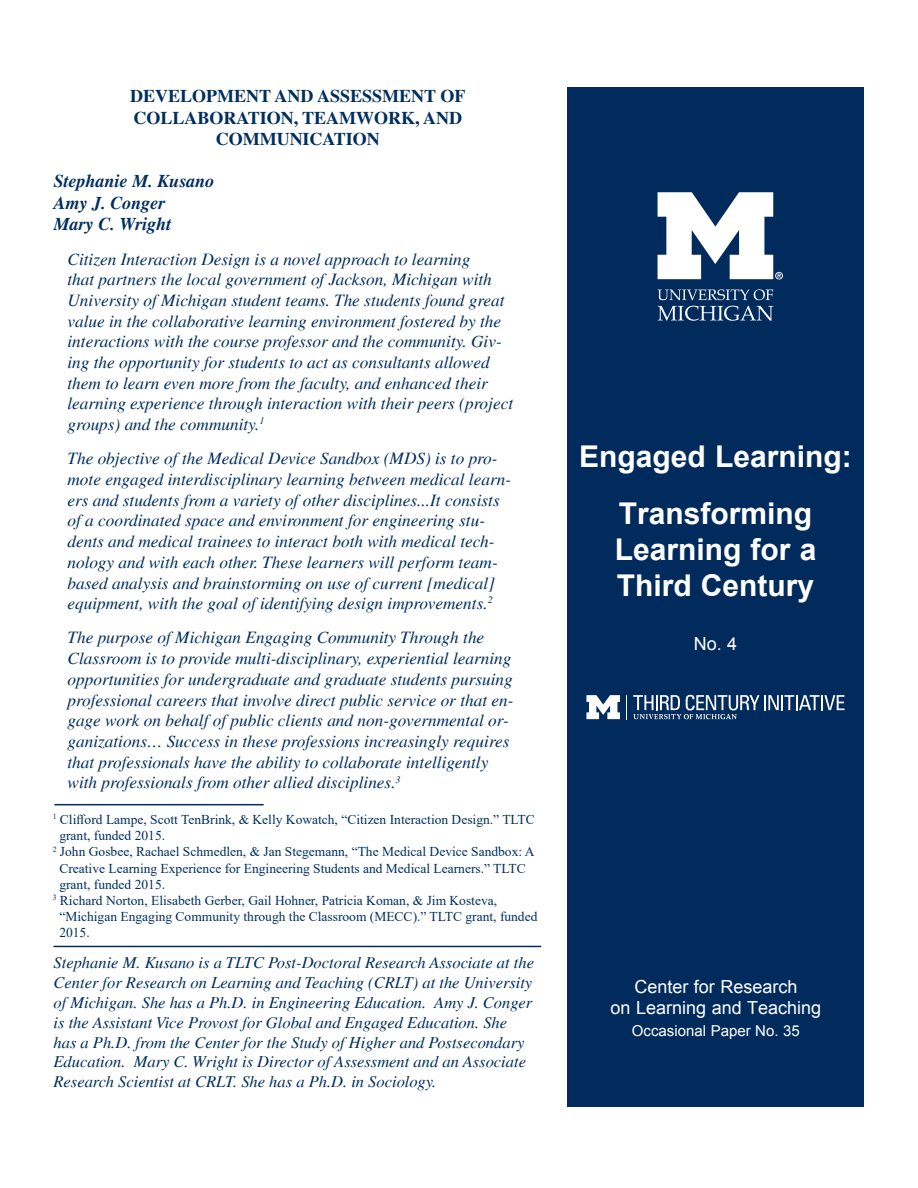
<style>
.page{position:relative;width:918px;height:1188px;background:#fff}
.page>*{position:absolute;margin:0;border:0;box-sizing:border-box;transform-origin:0 0}
.t1{font:700 30px/56.2px "Arial";color:#fff;text-align:center}
.t2{font:700 18px/21.6px "Times";color:#002e5e;text-align:center}
.t3{font:18px/21.6px "Arial";color:#fff;text-align:center}
.t4{font:italic 700 18px/21.6px "Times";color:#002e5e}
.t5{font:italic 17.25px/20.7px "Times";color:#002e5e}
.t6{font:italic 16.5px/19.8px "Times";color:#002e5e}
.t7{font:15px "Arial";color:#fff}
.t8{font:13.5px "Times New Roman";color:#002e5e}
</style>
<div class="page">
<hr style="left:54px;top:946px;width:487px;height:1px;background:#002e5e">
<hr style="left:54px;top:804px;width:210px;height:1px;background:#002e5e">
<div style="left:567px;top:88px;width:297px;height:1019px;background:#002b5c"></div>
<svg style="left:658px;top:289px;width:115px;height:11px"></svg>
<svg style="left:658px;top:306px;width:115px;height:15px"></svg>
<svg style="left:658px;top:192px;width:125px;height:88px"></svg>
<svg style="left:586px;top:695px;width:34px;height:24px"></svg>
<svg style="left:633px;top:695px;width:212px;height:24px"></svg>
<p class="t2" style="left:130px;top:85px;width:337px">DEVELOPMENT AND ASSESSMENT OF<br>COLLABORATION, TEAMWORK, AND<br>COMMUNICATION</p>
<p class="t4" style="left:54px;top:170px;width:162px">Stephanie M. Kusano<br>Amy J. Conger<br>Mary C. Wright</p>
<p class="t5" style="left:68px;top:248px;width:447px">Citizen Interaction Design is a novel approach to learning<br>that partners the local government of Jackson, Michigan with University of Michigan student teams. The students found great value in the collaborative learning environment fostered by the interactions with the course professor and the community. Giv&shy;ing the opportunity for students to act as consultants allowed them to learn even more from the faculty, and enhanced their learning experience through interaction with their peers (project groups) and the community.<sup>1</sup></p>
<p class="t5" style="left:68px;top:448px;width:445px">The objective of the Medical Device Sandbox (MDS) is to pro&shy;mote engaged interdisciplinary learning between medical learn&shy;ers and students from a variety of other disciplines...It consists of a coordinated space and environment for engineering stu&shy;dents and medical trainees to interact both with medical tech&shy;nology and with each other. These learners will perform team&shy;based analysis and brainstorming on use of current [medical] equipment, with the goal of identifying design improvements.<sup>2</sup></p>
<p class="t5" style="left:68px;top:627px;width:448px">The purpose of Michigan Engaging Community Through the Classroom is to provide multi-disciplinary, experiential learning opportunities for undergraduate and graduate students pursuing professional careers that involve direct public service or that en&shy;gage work on behalf of public clients and non-governmental or&shy;ganizations… Success in these professions increasingly requires that professionals have the ability to collaborate intelligently with professionals from other allied disciplines.<sup>3</sup></p>
<p class="t8" style="left:53px;top:810px;width:484px"><sup>1</sup> Clifford Lampe, Scott TenBrink, &amp; Kelly Kowatch, “Citizen Interaction Design.” TLTC</p>
<p class="t8" style="left:59px;top:826px;width:107px">grant, funded 2015.</p>
<p class="t8" style="left:53px;top:842px;width:483px"><sup>2</sup> John Gosbee, Rachael Schmedlen, &amp; Jan Stegemann, “The Medical Device Sandbox: A</p>
<p class="t8" style="left:59px;top:858px;width:468px">Creative Learning Experience for Engineering Students and Medical Learners.” TLTC</p>
<p class="t8" style="left:59px;top:875px;width:107px">grant, funded 2015.</p>
<p class="t8" style="left:53px;top:891px;width:446px"><sup>3</sup> Richard Norton, Elisabeth Gerber, Gail Hohner, Patricia Koman, &amp; Jim Kosteva,</p>
<p class="t8" style="left:59px;top:907px;width:480px">“Michigan Engaging Community through the Classroom (MECC).” TLTC grant, funded</p>
<p class="t8" style="left:59px;top:923px;width:32px">2015.</p>
<p class="t6" style="left:54px;top:953px;width:482px">Stephanie M. Kusano is a TLTC Post-Doctoral Research Associate at the Center for Research on Learning and Teaching (CRLT) at the University of Michigan. She has a Ph.D. in Engineering Education. Amy J. Conger is the Assistant Vice Provost for Global and Engaged Education. She has a Ph.D. from the Center for the Study of Higher and Postsecondary Education. Mary C. Wright is Director of Assessment and an Associate Research Scientist at CRLT. She has a Ph.D. in Sociology.</p>
<h1 class="t1" style="left:579px;top:430px;width:274px">Engaged Learning:<br>Transforming</h1>
<h1 class="t1" style="left:615px;top:532px;width:203px;line-height:36px;text-align:left">Learning for a<br>Third Century</h1>
<p class="t3" style="left:694px;top:633px;width:45px">No. 4</p>
<p class="t3" style="left:611px;top:976px;width:212px">Center for Research<br>on Learning and Teaching</p>
<p class="t7" style="left:632px;top:1021px;width:169px">Occasional Paper No. 35</p>
</div>
